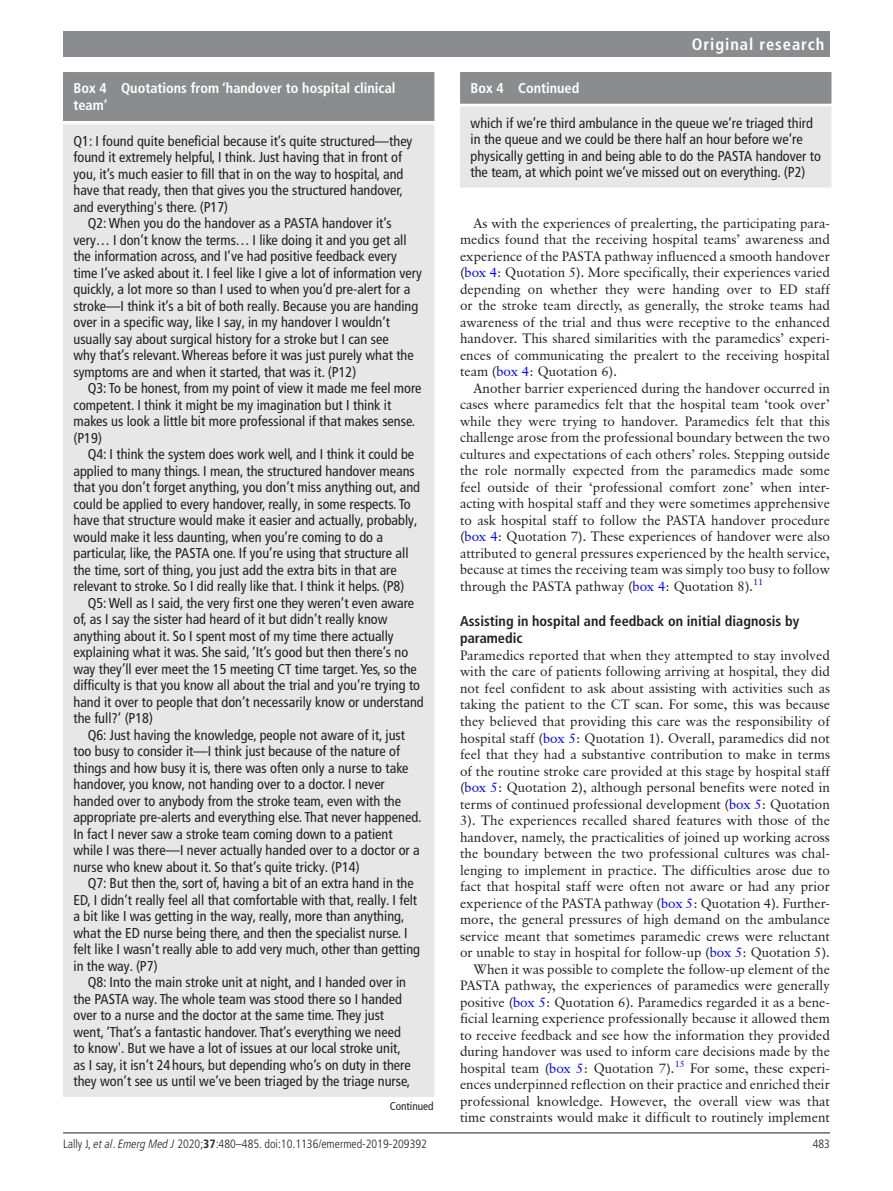
<style>
.page{position:relative;width:893px;height:1191px;background:#fff}
.page>*{position:absolute;margin:0;border:0;box-sizing:border-box;transform-origin:0 0}
.t1{font:700 condensed 16.5px "Frutiger LT Pro";letter-spacing:.055em;color:#fff}
.t2{font:condensed 14.25px/16.5px "Frutiger LT Pro";color:#231f20}
.t3{font:700 condensed 14.25px/17.2px "Frutiger LT Pro";color:#fff}
.t4{font:700 condensed 14.25px/17.2px "Frutiger LT Pro";color:#231f20}
.t5{font:13.5px/16.5px "Classical Garamond BT";color:#231f20;text-align:justify}
.t6{font:300 condensed 12px "Frutiger LT Pro";color:#231f20}
.t7{font:condensed 11.25px "Frutiger LT Pro";color:#231f20}
.s1{color:#00f}
.s2{font-style:italic}
.s3{font-weight:700}
</style>
<div class="page">
<hr style="left:63px;top:1132px;width:767px;height:1px;background:#231f20">
<div style="left:63px;top:31px;width:767px;height:25px;background:#8a8c8f"></div>
<div style="left:64px;top:73px;width:370px;height:47px;background:#8a8c8e"></div>
<div style="left:63px;top:72px;width:371px;height:49px;border:2px solid #8a8c8e"></div>
<div style="left:64px;top:125px;width:370px;height:971px;background:#e7e7e7"></div>
<div style="left:63px;top:124px;width:371px;height:972px;border:2px solid #e7e7e7"></div>
<div style="left:461px;top:73px;width:370px;height:30px;background:#8a8c8e"></div>
<div style="left:460px;top:72px;width:371px;height:32px;border:2px solid #8a8c8e"></div>
<div style="left:461px;top:107px;width:370px;height:80px;background:#e7e7e7"></div>
<div style="left:460px;top:106px;width:371px;height:81px;border:2px solid #e7e7e7"></div>
<p class="t3" style="left:74px;top:80px;width:324px">Box 4 Quotations from ‘handover to hospital clinical team’</p>
<p class="t2" style="left:74px;top:132px;width:340px">Q1: I found quite beneficial because it’s quite structured—they found it extremely helpful, I think. Just having that in front of you, it’s much easier to fill that in on the way to hospital, and have that ready, then that gives you the structured handover, and everything's there. (P17)</p>
<p class="t2" style="left:74px;top:215px;width:350px;text-indent:14px">Q2: When you do the handover as a PASTA handover it’s very… I don’t know the terms… I like doing it and you get all the information across, and I’ve had positive feedback every time I’ve asked about it. I feel like I give a lot of information very quickly, a lot more so than I used to when you’d pre-alert for a stroke—I think it’s a bit of both really. Because you are handing over in a specific way, like I say, in my handover I wouldn’t usually say about surgical history for a stroke but I can see<br>why that’s relevant. Whereas before it was just purely what the symptoms are and when it started, that was it. (P12)</p>
<p class="t2" style="left:74px;top:380px;width:350px;text-indent:14px">Q3: To be honest, from my point of view it made me feel more competent. I think it might be my imagination but I think it makes us look a little bit more professional if that makes sense. (P19)</p>
<p class="t2" style="left:74px;top:446px;width:348px;text-indent:14px">Q4: I think the system does work well, and I think it could be applied to many things. I mean, the structured handover means that you don’t forget anything, you don’t miss anything out, and could be applied to every handover, really, in some respects. To have that structure would make it easier and actually, probably, would make it less daunting, when you’re coming to do a particular, like, the PASTA one. If you’re using that structure all the time, sort of thing, you just add the extra bits in that are relevant to stroke. So I did really like that. I think it helps. (P8)</p>
<p class="t2" style="left:74px;top:594px;width:352px;text-indent:14px">Q5: Well as I said, the very first one they weren’t even aware of, as I say the sister had heard of it but didn’t really know anything about it. So I spent most of my time there actually explaining what it was. She said, ‘It’s good but then there’s no way they’ll ever meet the 15 meeting CT time target. Yes, so the difficulty is that you know all about the trial and you’re trying to hand it over to people that don’t necessarily know or understand the full?’ (P18)</p>
<p class="t2" style="left:74px;top:726px;width:350px;text-indent:14px">Q6: Just having the knowledge, people not aware of it, just too busy to consider it—I think just because of the nature of things and how busy it is, there was often only a nurse to take handover, you know, not handing over to a doctor. I never handed over to anybody from the stroke team, even with the appropriate pre-alerts and everything else. That never happened.<br>In fact I never saw a stroke team coming down to a patient while I was there—I never actually handed over to a doctor or a nurse who knew about it. So that’s quite tricky. (P14)</p>
<p class="t2" style="left:74px;top:875px;width:348px;text-indent:14px">Q7: But then the, sort of, having a bit of an extra hand in the ED, I didn’t really feel all that comfortable with that, really. I felt a bit like I was getting in the way, really, more than anything, what the ED nurse being there, and then the specialist nurse. I felt like I wasn’t really able to add very much, other than getting in the way. (P7)</p>
<p class="t2" style="left:74px;top:974px;width:339px;text-indent:14px">Q8: Into the main stroke unit at night, and I handed over in the PASTA way. The whole team was stood there so I handed over to a nurse and the doctor at the same time. They just went, ‘That’s a fantastic handover. That’s everything we need to know'. But we have a lot of issues at our local stroke unit, as I say, it isn’t 24 hours, but depending who’s on duty in there they won’t see us until we’ve been triaged by the triage nurse,</p>
<p class="t7" style="left:390px;top:1099px;width:45px">Continued</p>
<p class="t1" style="left:692px;top:34px;width:134px">Original research</p>
<p class="t3" style="left:471px;top:80px;width:110px">Box 4 Continued</p>
<p class="t2" style="left:471px;top:114px;width:352px">which if we’re third ambulance in the queue we’re triaged third in the queue and we could be there half an hour before we’re physically getting in and being able to do the PASTA handover to the team, at which point we’ve missed out on everything. (P2)</p>
<p class="t5" style="left:460px;top:215px;width:371px;text-indent:14px">As with the experiences of prealerting, the participating para&shy;medics found that the receiving hospital teams’ awareness and experience of the PASTA pathway influenced a smooth handover (<span class="s1">box 4</span>: Quotation 5). More specifically, their experiences varied depending on whether they were handing over to ED staff or the stroke team directly, as generally, the stroke teams had awareness of the trial and thus were receptive to the enhanced handover. This shared similarities with the paramedics’ experi&shy;ences of communicating the prealert to the receiving hospital team (<span class="s1">box 4</span>: Quotation 6).</p>
<p class="t5" style="left:460px;top:380px;width:371px;text-indent:14px">Another barrier experienced during the handover occurred in cases where paramedics felt that the hospital team ‘took over’ while they were trying to handover. Paramedics felt that this challenge arose from the professional boundary between the two cultures and expectations of each others’ roles. Stepping outside the role normally expected from the paramedics made some feel outside of their ‘professional comfort zone’ when inter&shy;acting with hospital staff and they were sometimes apprehensive to ask hospital staff to follow the PASTA handover procedure (<span class="s1">box 4</span>: Quotation 7). These experiences of handover were also attributed to general pressures experienced by the health service, because at times the receiving team was simply too busy to follow through the PASTA pathway (<span class="s1">box 4</span>: Quotation 8).<sup>11</sup></p>
<p class="t4" style="left:460px;top:612px;width:341px">Assisting in hospital and feedback on initial diagnosis by paramedic</p>
<p class="t5" style="left:460px;top:647px;width:371px;text-align:right">Paramedics reported that when they attempted to stay involved with the care of patients following arriving at hospital, they did not feel confident to ask about assisting with activities such as taking the patient to the CT scan. For some, this was because they believed that providing this care was the responsibility of hospital staff (<span class="s1">box 5</span>: Quotation 1). Overall, paramedics did not feel that they had a substantive contribution to make in terms of the routine stroke care provided at this stage by hospital staff (<span class="s1">box 5</span>: Quotation 2), although personal benefits were noted in terms of continued professional development (<span class="s1">box 5</span>: Quotation 3). The experiences recalled shared features with those of the handover, namely, the practicalities of joined up working across the boundary between the two professional cultures was chal&shy;lenging to implement in practice. The difficulties arose due to fact that hospital staff were often not aware or had any prior experience of the PASTA pathway (<span class="s1">box 5</span>: Quotation 4). Further&shy;more, the general pressures of high demand on the ambulance service meant that sometimes paramedic crews were reluctant or unable to stay in hospital for follow-up (<span class="s1">box 5</span>: Quotation 5).<br>When it was possible to complete the follow-up element of the PASTA pathway, the experiences of paramedics were generally positive (<span class="s1">box 5</span>: Quotation 6). Paramedics regarded it as a bene&shy;ficial learning experience professionally because it allowed them to receive feedback and see how the information they provided during handover was used to inform care decisions made by the hospital team (<span class="s1">box 5</span>: Quotation 7).<sup>15</sup> For some, these experi&shy;ences underpinned reflection on their practice and enriched their professional knowledge. However, the overall view was that time constraints would make it difficult to routinely implement</p>
<p class="t6" style="left:63px;top:1136px;width:365px">Lally J, <span class="s2">et al</span>. <span class="s2">Emerg Med J</span> 2020;<span class="s3">37</span>:480–485. doi:10.1136/emermed-2019-209392</p>
<p class="t6" style="left:813px;top:1136px;width:19px">483</p>
</div>
